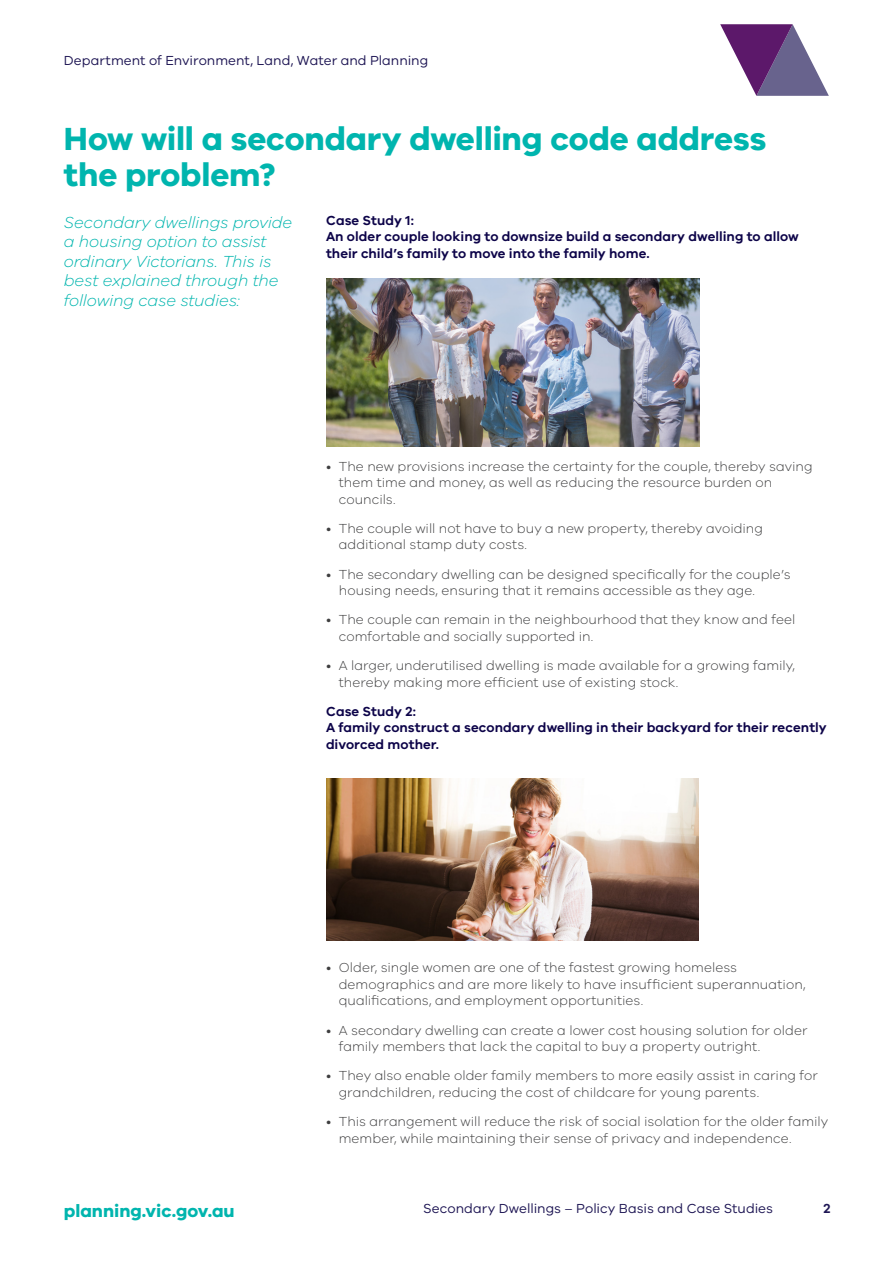
<style>
.page{position:relative;width:893px;height:1263px;background:#fff}
.page>*{position:absolute;margin:0;border:0;box-sizing:border-box;transform-origin:0 0}
.Heading_1{font:700 33px/36px "VIC";letter-spacing:-.005em;color:#00b5ae}
.t1{font:700 18px "VIC";color:#00b5ae}
.Call_out_copy{font:italic 300 16.5px/19.5px "VIC";letter-spacing:-.01em;color:#00b5ae}
.t2{font:300 13.5px/16.5px "VIC";letter-spacing:.005em;color:#3e3e3f}
.Body_Copy{font:600 13.5px/16.5px "VIC";letter-spacing:.005em;color:#0d0449}
.t3{font:13.5px "VIC";color:#1e1654}
.t4{font:600 13.5px "VIC";color:#1e1654}
</style>
<div class="page">
<img style="left:326px;top:279px;width:374px;height:168px">
<img style="left:326px;top:778px;width:373px;height:162px">
<svg style="left:720px;top:24px;width:109px;height:72px"></svg>
<p class="t3" style="left:64px;top:52px;width:366px">Department of Environment, Land, Water and Planning</p>
<p class="Heading_1" style="left:64px;top:120px;width:704px">How will a secondary dwelling code address the problem?</p>
<p class="Body_Copy" style="left:326px;top:211px;width:474px">Case Study 1:<br>An older couple looking to downsize build a secondary dwelling to allow their child’s family to move into the family home.</p>
<p class="Call_out_copy" style="left:64px;top:212px;width:230px">Secondary dwellings provide a housing option to assist ordinary Victorians. This is best explained through the following case studies:</p>
<p class="t2" style="left:339px;top:457px;width:475px;text-indent:-13px">• The new provisions increase the certainty for the couple, thereby saving them time and money, as well as reducing the resource burden on councils.</p>
<p class="t2" style="left:339px;top:519px;width:426px;text-indent:-13px">• The couple will not have to buy a new property, thereby avoiding additional stamp duty costs.</p>
<p class="t2" style="left:339px;top:565px;width:454px;text-indent:-13px">• The secondary dwelling can be designed specifically for the couple’s housing needs, ensuring that it remains accessible as they age.</p>
<p class="t2" style="left:339px;top:611px;width:458px;text-indent:-13px">• The couple can remain in the neighbourhood that they know and feel comfortable and socially supported in.</p>
<p class="t2" style="left:339px;top:657px;width:458px;text-indent:-13px">• A larger, underutilised dwelling is made available for a growing family, thereby making more efficient use of existing stock.</p>
<p class="Body_Copy" style="left:326px;top:703px;width:502px">Case Study 2:<br>A family construct a secondary dwelling in their backyard for their recently divorced mother.</p>
<p class="t2" style="left:339px;top:959px;width:468px;text-indent:-13px">• Older, single women are one of the fastest growing homeless demographics and are more likely to have insufficient superannuation, qualifications, and employment opportunities.</p>
<p class="t2" style="left:339px;top:1021px;width:470px;text-indent:-13px">• A secondary dwelling can create a lower cost housing solution for older family members that lack the capital to buy a property outright.</p>
<p class="t2" style="left:339px;top:1067px;width:481px;text-indent:-13px">• They also enable older family members to more easily assist in caring for grandchildren, reducing the cost of childcare for young parents.</p>
<p class="t2" style="left:339px;top:1113px;width:491px;text-indent:-13px">• This arrangement will reduce the risk of social isolation for the older family member, while maintaining their sense of privacy and independence.</p>
<h2 class="t1" style="left:64px;top:1200px;width:172px">planning.vic.gov.au</h2>
<p class="t3" style="left:423px;top:1200px;width:351px">Secondary Dwellings – Policy Basis and Case Studies</p>
<p class="t4" style="left:823px;top:1200px;width:9px">2</p>
</div>
